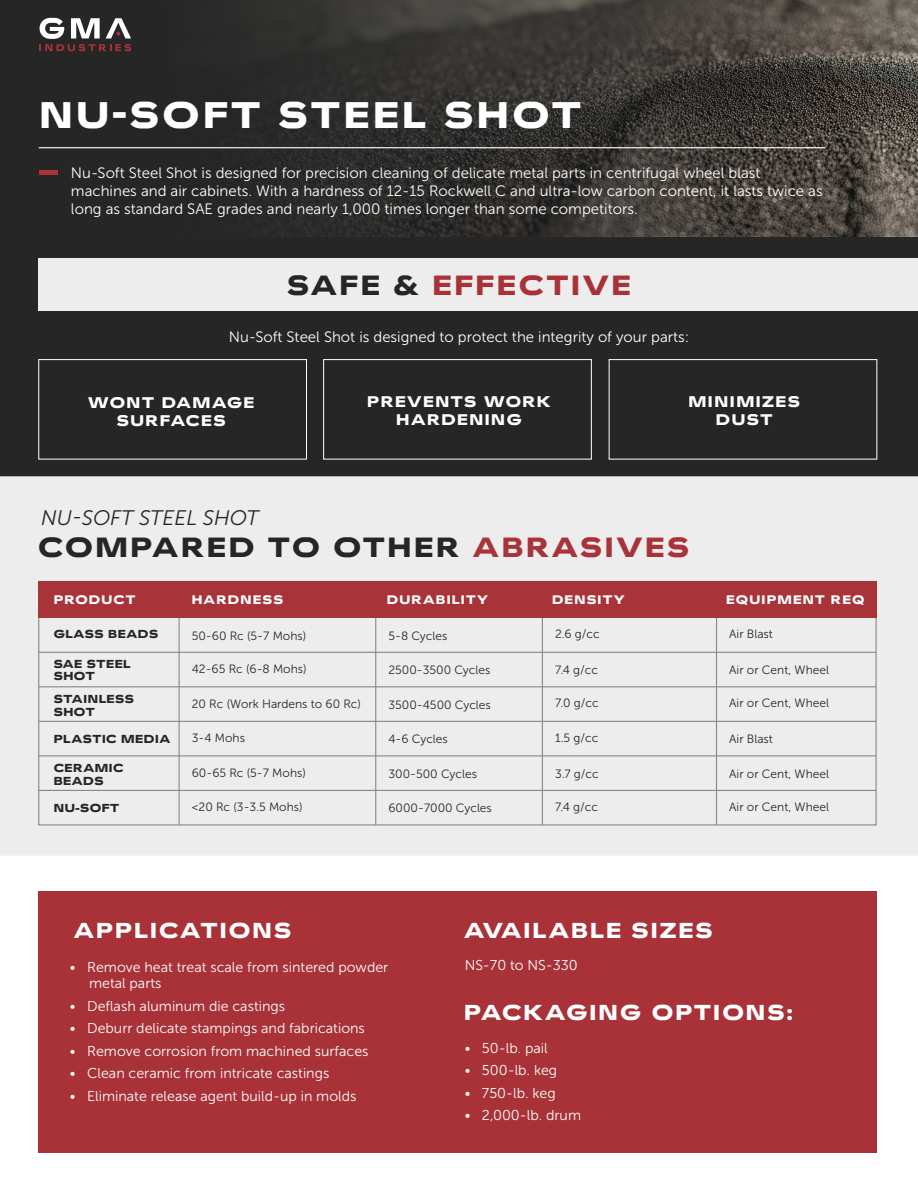
<style>
.page{position:relative;width:918px;height:1188px;background:#fff}
.page>*{position:absolute;margin:0;border:0;box-sizing:border-box;transform-origin:0 0}
.t1{font:900 expanded 36px "Widescreen";letter-spacing:.1em;color:#fff}
.t2{font:900 expanded 27px "Widescreen";letter-spacing:.1em;color:#262626}
.t3{font:900 expanded 27px "Widescreen";letter-spacing:.1em;color:#a83238}
.t4{font:900 expanded 21px "Widescreen";letter-spacing:.1em;color:#fff}
.t5{font:italic 21px "Museo Sans 300";color:#262626}
.t6{font:15px/18px "Museo Sans 300";color:#fff}
.t7{font:900 expanded 15px/18px "Widescreen";letter-spacing:.1em;color:#fff;text-align:center}
.t8{font:14.25px/16.5px "Museo Sans 300";color:#fff}
.t9{font:12px "Museo Sans 300";color:#262626}
.t10{font:900 expanded 12px "Widescreen";letter-spacing:.1em;color:#fff}
.t11{font:900 expanded 11.25px/13.5px "Widescreen";letter-spacing:.05em;color:#262626}
.s1{color:#262626}
.s2{color:#a83338}
</style>
<div class="page">
<div style="left:0;top:232px;width:918px;height:244px;background:#262626"></div>
<svg style="left:0;top:0;width:918px;height:236px;background:#373432"></svg>
<svg style="left:40px;top:18px;width:91px;height:33px"></svg>
<hr style="left:39px;top:170px;width:18px;height:4px;background:#a83238">
<hr style="left:39px;top:147px;width:787px;height:1px;background:#fff">
<div style="left:39px;top:258px;width:879px;height:53px;background:#eeedee"></div>
<div style="left:38px;top:359px;width:269px;height:101px;border:1px solid #fff"></div>
<div style="left:323px;top:359px;width:269px;height:101px;border:1px solid #fff"></div>
<div style="left:609px;top:359px;width:268px;height:101px;border:1px solid #fff"></div>
<div style="left:0;top:476px;width:918px;height:380px;background:#eeedee"></div>
<hr style="left:179px;top:616px;width:1px;height:209px;background:#878787">
<hr style="left:375px;top:616px;width:1px;height:209px;background:#878787">
<hr style="left:542px;top:616px;width:1px;height:209px;background:#878787">
<hr style="left:716px;top:616px;width:1px;height:209px;background:#878787">
<hr style="left:39px;top:652px;width:837px;height:1px;background:#878787">
<hr style="left:39px;top:686px;width:837px;height:1px;background:#878787">
<hr style="left:39px;top:721px;width:837px;height:1px;background:#878787">
<hr style="left:39px;top:755px;width:837px;height:1px;background:#878787">
<hr style="left:39px;top:790px;width:837px;height:1px;background:#878787">
<div style="left:38px;top:581px;width:839px;height:37px;background:#a83338"></div>
<div style="left:38px;top:892px;width:839px;height:261px;background:#a83238"></div>
<h1 class="t1" style="left:40px;top:90px;width:543px">NU-SOFT STEEL SHOT</h1>
<p class="t6" style="left:71px;top:164px;width:753px">Nu-Soft Steel Shot is designed for precision cleaning of delicate metal parts in centrifugal wheel blast machines and air cabinets. With a hardness of 12-15 Rockwell C and ultra-low carbon content, it lasts twice as long as standard SAE grades and nearly 1,000 times longer than some competitors.</p>
<h2 class="t3" style="left:287px;top:266px;width:345px"><span class="s1">SAFE &amp;</span> EFFECTIVE</h2>
<p class="t6" style="left:229px;top:328px;width:462px">Nu-Soft Steel Shot is designed to protect the integrity of your parts:</p>
<p class="t7" style="left:88px;top:393px;width:168px">WONT DAMAGE<br>SURFACES</p>
<h3 class="t5" style="left:41px;top:507px;width:219px">NU-SOFT STEEL SHOT</h3>
<p class="t7" style="left:367px;top:392px;width:185px">PREVENTS WORK<br>HARDENING</p>
<p class="t7" style="left:689px;top:392px;width:113px">MINIMIZES<br>DUST</p>
<h2 class="t2" style="left:38px;top:529px;width:652px">COMPARED TO OTHER <span class="s2">ABRASIVES</span></h2>
<p class="t10" style="left:54px;top:592px;width:83px">PRODUCT</p>
<p class="t10" style="left:192px;top:592px;width:93px">HARDNESS</p>
<p class="t10" style="left:387px;top:592px;width:102px">DURABILITY</p>
<p class="t10" style="left:552px;top:592px;width:74px">DENSITY</p>
<p class="t10" style="left:726px;top:592px;width:140px">EQUIPMENT REQ</p>
<p class="t9" style="left:388px;top:629px;width:61px">5-8 Cycles</p>
<p class="t9" style="left:555px;top:628px;width:46px">2.6 g/cc</p>
<p class="t9" style="left:729px;top:628px;width:45px">Air Blast</p>
<p class="t9" style="left:192px;top:663px;width:116px">42-65 Rc (6-8 Mohs)</p>
<p class="t9" style="left:388px;top:664px;width:103px">2500-3500 Cycles</p>
<p class="t9" style="left:555px;top:664px;width:44px">7.4 g/cc</p>
<p class="t9" style="left:729px;top:664px;width:101px">Air or Cent, Wheel</p>
<p class="t9" style="left:192px;top:697px;width:171px">20 Rc (Work Hardens to 60 Rc)</p>
<p class="t9" style="left:388px;top:698px;width:104px">3500-4500 Cycles</p>
<p class="t9" style="left:555px;top:697px;width:45px">7.0 g/cc</p>
<p class="t9" style="left:729px;top:697px;width:101px">Air or Cent, Wheel</p>
<p class="t9" style="left:192px;top:732px;width:55px">3-4 Mohs</p>
<p class="t9" style="left:388px;top:733px;width:61px">4-6 Cycles</p>
<p class="t9" style="left:555px;top:731px;width:45px">1.5 g/cc</p>
<p class="t9" style="left:729px;top:733px;width:45px">Air Blast</p>
<p class="t9" style="left:192px;top:766px;width:116px">60-65 Rc (5-7 Mohs)</p>
<p class="t9" style="left:388px;top:767px;width:90px">300-500 Cycles</p>
<p class="t9" style="left:555px;top:767px;width:45px">3.7 g/cc</p>
<p class="t9" style="left:729px;top:767px;width:101px">Air or Cent, Wheel</p>
<p class="t9" style="left:192px;top:801px;width:112px">&lt;20 Rc (3-3.5 Mohs)</p>
<p class="t9" style="left:388px;top:802px;width:105px">6000-7000 Cycles</p>
<p class="t9" style="left:555px;top:800px;width:44px">7.4 g/cc</p>
<p class="t9" style="left:729px;top:800px;width:101px">Air or Cent, Wheel</p>
<p class="t11" style="left:54px;top:627px;width:106px">GLASS BEADS</p>
<p class="t11" style="left:54px;top:658px;width:79px;line-height:12px">SAE STEEL<br>SHOT</p>
<p class="t11" style="left:54px;top:691px;width:82px">STAINLESS<br>SHOT</p>
<p class="t11" style="left:54px;top:732px;width:118px">PLASTIC MEDIA</p>
<p class="t11" style="left:54px;top:760px;width:71px">CERAMIC<br>BEADS</p>
<p class="t11" style="left:54px;top:801px;width:67px">NU-SOFT</p>
<p class="t9" style="left:192px;top:629px;width:116px">50-60 Rc (5-7 Mohs)</p>
<h3 class="t4" style="left:74px;top:916px;width:219px">APPLICATIONS</h3>
<h3 class="t4" style="left:464px;top:916px;width:250px">AVAILABLE SIZES</h3>
<p class="t8" style="left:465px;top:957px;width:114px">NS-70 to NS-330</p>
<h3 class="t4" style="left:464px;top:998px;width:330px">PACKAGING OPTIONS:</h3>
<p class="t8" style="left:465px;top:1040px;width:84px">• 50-lb. pail</p>
<p class="t8" style="left:465px;top:1062px;width:94px">• 500-lb. keg</p>
<p class="t8" style="left:465px;top:1085px;width:92px">• 750-lb. keg</p>
<p class="t8" style="left:465px;top:1107px;width:118px">• 2,000-lb. drum</p>
<p class="t8" style="left:89px;top:959px;width:301px;text-indent:-19px">• Remove heat treat scale from sintered powder metal parts</p>
<p class="t8" style="left:70px;top:998px;width:217px">• Deflash aluminum die castings</p>
<p class="t8" style="left:70px;top:1020px;width:297px">• Deburr delicate stampings and fabrications</p>
<p class="t8" style="left:70px;top:1043px;width:300px">• Remove corrosion from machined surfaces</p>
<p class="t8" style="left:70px;top:1065px;width:261px">• Clean ceramic from intricate castings</p>
<p class="t8" style="left:70px;top:1088px;width:288px">• Eliminate release agent build-up in molds</p>
</div>
